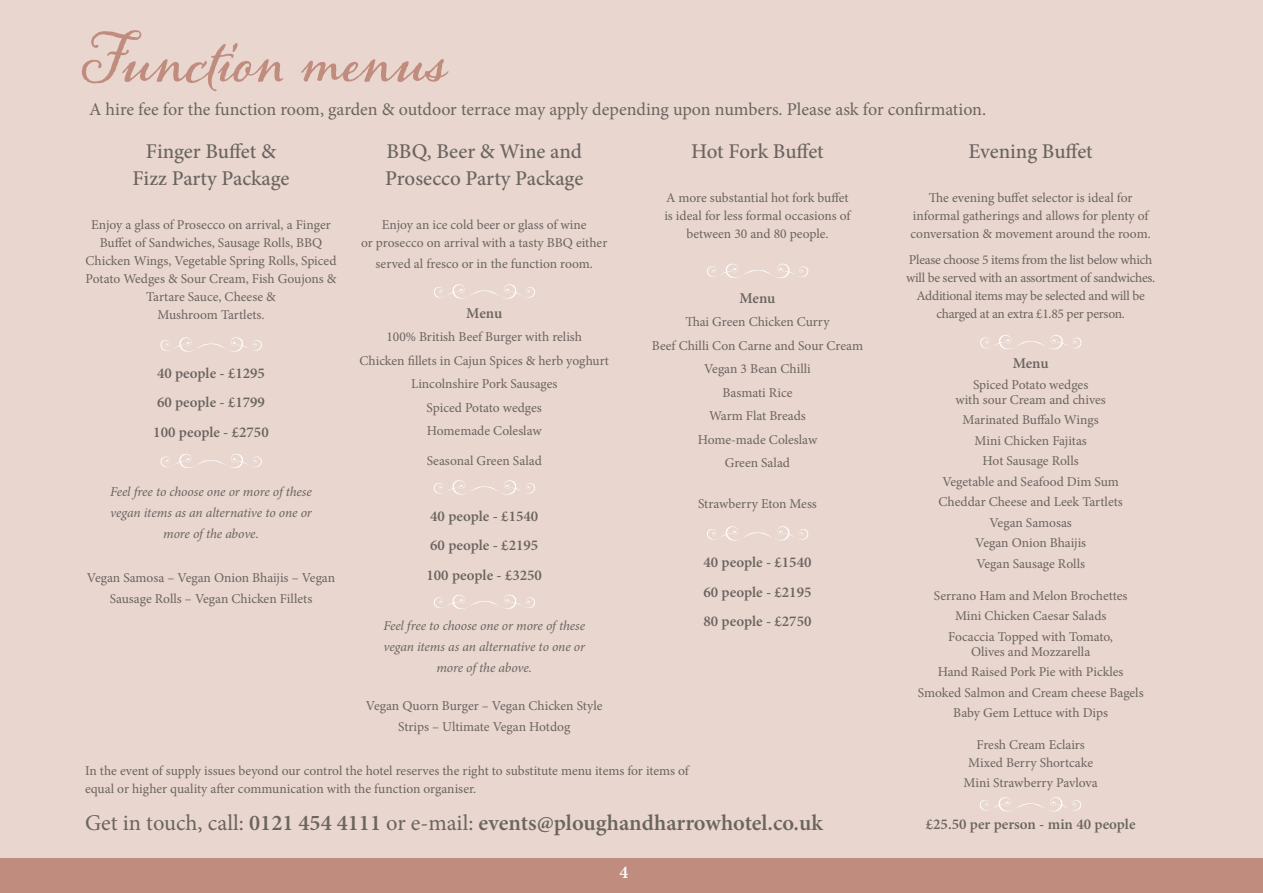
<style>
.page{position:relative;width:1263px;height:893px;background:#fff}
.page>*{position:absolute;margin:0;border:0;box-sizing:border-box;transform-origin:0 0}
.t1{font:700 60.6px "Alana";color:#c08c7d}
.t2{font:600 22.5px "Minion Pro";color:#6b645f}
.t3{font:500 21px/27px "Minion Pro";color:#6b645f;text-align:center}
.t4{font:18px "Minion Pro";letter-spacing:-.005em;color:#6b645f}
.t5{font:600 18px "Minion Pro";color:#fff}
.t6{font:600 15px/29.5px "Minion Pro";color:#6b645f}
.t7{font:13.5px/18px "Minion Pro";letter-spacing:-.005em;color:#6b645f;text-align:center}
.t8{font:italic 13.5px/21px "Minion Pro";letter-spacing:-.01em;color:#6b645f;text-align:center}
.s1{font-weight:400}
</style>
<div class="page">
<div style="left:0;top:0;width:1263px;height:865px;background:#e8d6cf"></div>
<svg style="left:160px;top:337px;width:102px;height:15px"></svg>
<svg style="left:434px;top:284px;width:101px;height:15px"></svg>
<svg style="left:707px;top:263px;width:102px;height:15px"></svg>
<svg style="left:980px;top:335px;width:102px;height:14px"></svg>
<svg style="left:160px;top:454px;width:102px;height:14px"></svg>
<svg style="left:434px;top:480px;width:101px;height:15px"></svg>
<svg style="left:707px;top:526px;width:102px;height:15px"></svg>
<svg style="left:433px;top:594px;width:102px;height:15px"></svg>
<svg style="left:980px;top:797px;width:101px;height:15px"></svg>
<div style="left:0;top:859px;width:1263px;height:34px;background:#c08c7d"></div>
<h1 class="t1" style="left:84px;top:25px;width:366px">Function menus</h1>
<h3 class="t4" style="left:89px;top:97px;width:898px">A hire fee for the function room, garden &amp; outdoor terrace may apply depending upon numbers. Please ask for confirmation.</h3>
<h3 class="t3" style="left:132px;top:138px;width:159px">Finger Buffet &amp;<br>Fizz Party Package</h3>
<p class="t7" style="left:85px;top:215px;width:253px">Enjoy a glass of Prosecco on arrival, a Finger Buffet of Sandwiches, Sausage Rolls, BBQ Chicken Wings, Vegetable Spring Rolls, Spiced Potato Wedges &amp; Sour Cream, Fish Goujons &amp; Tartare Sauce, Cheese &amp;<br>Mushroom Tartlets.</p>
<p class="t6" style="left:153px;top:358px;width:117px">40 people - £1295<br>60 people - £1799<br>100 people - £2750</p>
<p class="t8" style="left:110px;top:481px;width:203px">Feel free to choose one or more of these vegan items as an alternative to one or more of the above.</p>
<p class="t7" style="left:87px;top:567px;width:250px;line-height:21px">Vegan Samosa – Vegan Onion Bhaijis – Vegan<br>Sausage Rolls – Vegan Chicken Fillets</p>
<h3 class="t3" style="left:385px;top:138px;width:200px;text-align:left">BBQ, Beer &amp; Wine and<br>Prosecco Party Package</h3>
<p class="t7" style="left:361px;top:215px;width:248px">Enjoy an ice cold beer or glass of wine<br>or prosecco on arrival with a tasty BBQ either</p>
<p class="t7" style="left:376px;top:254px;width:219px">served al fresco or in the function room.</p>
<p class="t6" style="left:466px;top:298px;width:37px">Menu</p>
<p class="t7" style="left:359px;top:325px;width:251px;line-height:23.5px">100% British Beef Burger with relish<br>Chicken fillets in Cajun Spices &amp; herb yoghurt<br>Lincolnshire Pork Sausages<br>Spiced Potato wedges<br>Homemade Coleslaw</p>
<p class="t7" style="left:427px;top:451px;width:117px">Seasonal Green Salad</p>
<p class="t6" style="left:426px;top:501px;width:117px">40 people - £1540<br>60 people - £2195<br>100 people - £3250</p>
<p class="t8" style="left:383px;top:615px;width:203px">Feel free to choose one or more of these vegan items as an alternative to one or more of the above.</p>
<p class="t7" style="left:366px;top:695px;width:238px;line-height:21px">Vegan Quorn Burger – Vegan Chicken Style<br>Strips – Ultimate Vegan Hotdog</p>
<h3 class="t3" style="left:691px;top:138px;width:134px">Hot Fork Buffet</h3>
<p class="t7" style="left:664px;top:188px;width:188px">A more substantial hot fork buffet is ideal for less formal occasions of between 30 and 80 people.</p>
<p class="t6" style="left:739px;top:283px;width:37px">Menu</p>
<p class="t7" style="left:652px;top:310px;width:213px;line-height:23.5px">Thai Green Chicken Curry<br>Beef Chilli Con Carne and Sour Cream<br>Vegan 3 Bean Chilli<br>Basmati Rice<br>Warm Flat Breads<br>Home-made Coleslaw<br>Green Salad</p>
<p class="t7" style="left:698px;top:495px;width:120px">Strawberry Eton Mess</p>
<p class="t6" style="left:703px;top:548px;width:110px;text-align:justify">40 people - £1540<br>60 people - £2195<br>80 people - £2750</p>
<p class="t7" style="left:85px;top:762px;width:605px;text-align:left">In the event of supply issues beyond our control the hotel reserves the right to substitute menu items for items of equal or higher quality after communication with the function organiser.</p>
<h2 class="t2" style="left:85px;top:807px;width:739px"><span class="s1">Get in touch, call:</span> 0121 454 4111 <span class="s1">or e-mail:</span> events@ploughandharrowhotel.co.uk</h2>
<h3 class="t5" style="left:620px;top:860px;width:10px">4</h3>
<h3 class="t3" style="left:968px;top:138px;width:126px">Evening Buffet</h3>
<p class="t7" style="left:910px;top:188px;width:242px">The evening buffet selector is ideal for informal gatherings and allows for plenty of conversation &amp; movement around the room.</p>
<p class="t7" style="left:906px;top:251px;width:251px">Please choose 5 items from the list below which will be served with an assortment of sandwiches.<br>Additional items may be selected and will be charged at an extra £1.85 per person.</p>
<p class="t6" style="left:1013px;top:349px;width:37px">Menu</p>
<p class="t7" style="left:955px;top:377px;width:152px;line-height:15px">Spiced Potato wedges<br>with sour Cream and chives</p>
<p class="t7" style="left:938px;top:410px;width:186px;line-height:20.5px">Marinated Buffalo Wings<br>Mini Chicken Fajitas<br>Hot Sausage Rolls<br>Vegetable and Seafood Dim Sum<br>Cheddar Cheese and Leek Tartlets<br>Vegan Samosas<br>Vegan Onion Bhaijis<br>Vegan Sausage Rolls</p>
<p class="t7" style="left:934px;top:585px;width:195px;line-height:20.5px">Serrano Ham and Melon Brochettes<br>Mini Chicken Caesar Salads<br>Focaccia Topped with Tomato,</p>
<p class="t7" style="left:918px;top:641px;width:227px;line-height:20.5px">Olives and Mozzarella<br>Hand Raised Pork Pie with Pickles<br>Smoked Salmon and Cream cheese Bagels<br>Baby Gem Lettuce with Dips</p>
<p class="t7" style="left:968px;top:736px;width:126px;line-height:17.5px">Fresh Cream Eclairs<br>Mixed Berry Shortcake</p>
<p class="t7" style="left:963px;top:774px;width:136px">Mini Strawberry Pavlova</p>
<p class="t6" style="left:926px;top:809px;width:211px">£25.50 per person - min 40 people</p>
</div>
